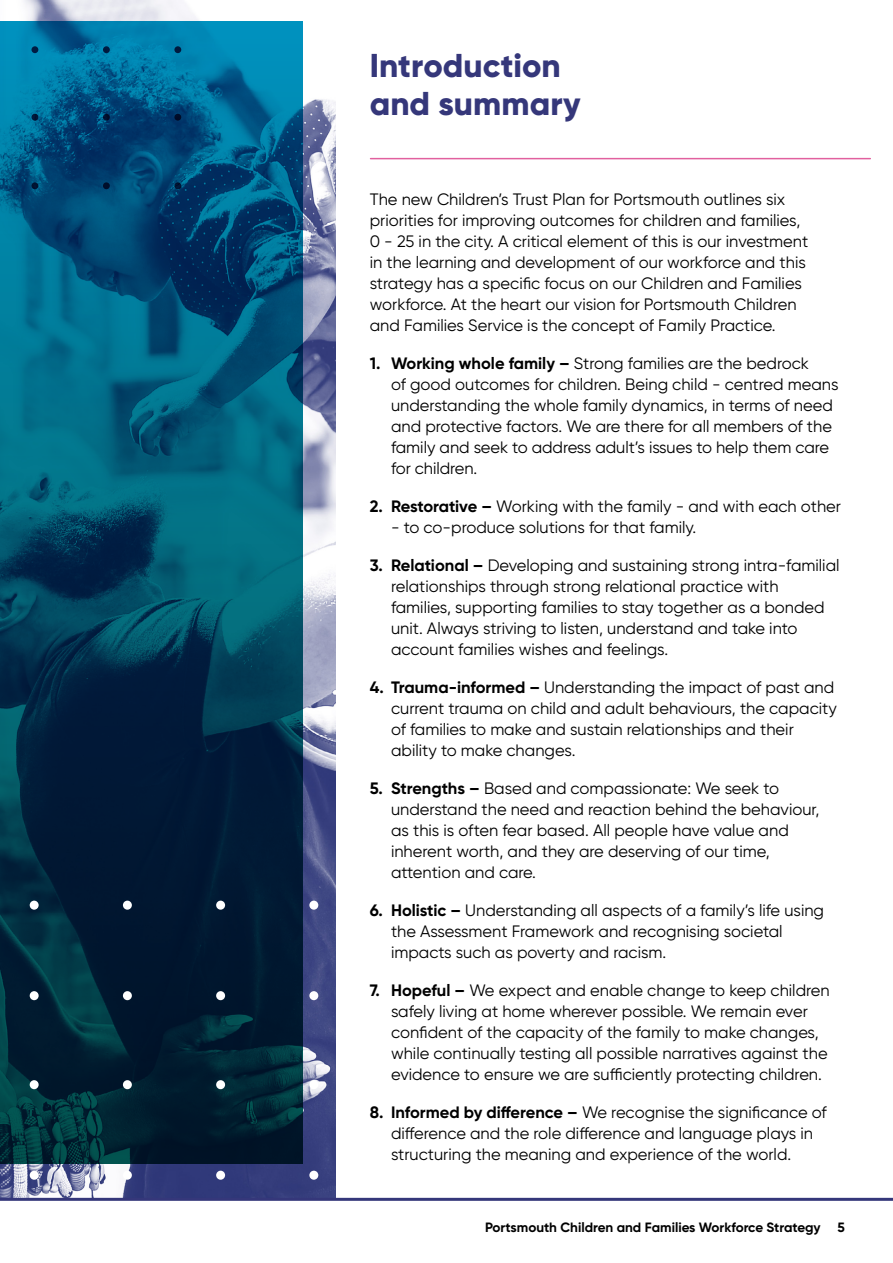
<style>
.page{position:relative;width:893px;height:1263px;background:#fff}
.page>*{position:absolute;margin:0;border:0;box-sizing:border-box;transform-origin:0 0}
.t1{font:800 33px/37.5px "Gilroy";color:#35377a}
.t2{font:16.5px/21px "Gilroy";color:#000}
.t3{font:700 13.5px "Gilroy";color:#000}
.s1{font-weight:700}
</style>
<div class="page">
<img style="left:0;top:0;width:336px;height:1198px">
<svg style="left:0;top:21px;width:303px;height:1142px;background:#00425f"></svg>
<div style="left:30px;top:901px;width:9px;height:9px;background:#fff;border-radius:50%"></div>
<div style="left:30px;top:991px;width:9px;height:9px;background:#fff;border-radius:50%"></div>
<div style="left:123px;top:901px;width:9px;height:9px;background:#fff;border-radius:50%"></div>
<div style="left:123px;top:991px;width:9px;height:9px;background:#fff;border-radius:50%"></div>
<div style="left:216px;top:901px;width:9px;height:9px;background:#fff;border-radius:50%"></div>
<div style="left:216px;top:991px;width:9px;height:9px;background:#fff;border-radius:50%"></div>
<div style="left:309px;top:901px;width:9px;height:9px;background:#fff;border-radius:50%"></div>
<div style="left:309px;top:991px;width:9px;height:9px;background:#fff;border-radius:50%"></div>
<div style="left:30px;top:1080px;width:9px;height:9px;background:#fff;border-radius:50%"></div>
<div style="left:30px;top:1171px;width:9px;height:9px;background:#fff;border-radius:50%"></div>
<div style="left:123px;top:1080px;width:9px;height:9px;background:#fff;border-radius:50%"></div>
<div style="left:123px;top:1171px;width:9px;height:9px;background:#fff;border-radius:50%"></div>
<div style="left:216px;top:1080px;width:9px;height:9px;background:#fff;border-radius:50%"></div>
<div style="left:216px;top:1171px;width:9px;height:9px;background:#fff;border-radius:50%"></div>
<div style="left:309px;top:1080px;width:9px;height:9px;background:#fff;border-radius:50%"></div>
<div style="left:309px;top:1171px;width:9px;height:9px;background:#fff;border-radius:50%"></div>
<div style="left:31px;top:46px;width:7px;height:7px;background:#001c43;border-radius:50%"></div>
<div style="left:103px;top:46px;width:7px;height:7px;background:#001b40;border-radius:50%"></div>
<div style="left:174px;top:46px;width:7px;height:7px;background:#00193f;border-radius:50%"></div>
<div style="left:31px;top:114px;width:7px;height:7px;background:#00173a;border-radius:50%"></div>
<div style="left:31px;top:182px;width:7px;height:7px;background:#001331;border-radius:50%"></div>
<div style="left:103px;top:114px;width:7px;height:7px;background:#001130;border-radius:50%"></div>
<div style="left:103px;top:182px;width:7px;height:7px;background:#000f2b;border-radius:50%"></div>
<div style="left:174px;top:114px;width:7px;height:7px;background:#000c28;border-radius:50%"></div>
<svg style="left:174px;top:182px;width:7px;height:7px"></svg>
<hr style="left:371px;top:158px;width:499px;height:1px;background:#e1609e">
<svg style="left:0;top:1198px;width:893px;height:3px;background:#3f4181"></svg>
<h1 class="t1" style="left:370px;top:47px;width:212px">Introduction and summary</h1>
<p class="t2" style="left:370px;top:188px;width:440px">The new Children’s Trust Plan for Portsmouth outlines six priorities for improving outcomes for children and families, 0 - 25 in the city. A critical element of this is our investment in the learning and development of our workforce and this strategy has a specific focus on our Children and Families workforce. At the heart our vision for Portsmouth Children and Families Service is the concept of Family Practice.</p>
<p class="t2" style="left:391px;top:352px;width:449px;text-indent:-21px"><span class="s1">1. Working whole family –</span> Strong families are the bedrock<br>of good outcomes for children. Being child - centred means understanding the whole family dynamics, in terms of need and protective factors. We are there for all members of the family and seek to address adult’s issues to help them care for children.</p>
<p class="t2" style="left:370px;top:495px;width:473px"><span class="s1">2. Restorative –</span> Working with the family - and with each other</p>
<p class="t2" style="left:391px;top:516px;width:307px">- to co-produce solutions for that family.</p>
<p class="t2" style="left:391px;top:554px;width:450px;text-indent:-21px"><span class="s1">3. Relational –</span> Developing and sustaining strong intra-familial relationships through strong relational practice with families, supporting families to stay together as a bonded unit. Always striving to listen, understand and take into account families wishes and feelings.</p>
<p class="t2" style="left:391px;top:676px;width:447px;text-indent:-21px"><span class="s1">4. Trauma-informed –</span> Understanding the impact of past and current trauma on child and adult behaviours, the capacity of families to make and sustain relationships and their ability to make changes.</p>
<p class="t2" style="left:391px;top:777px;width:430px;text-indent:-21px"><span class="s1">5. Strengths –</span> Based and compassionate: We seek to understand the need and reaction behind the behaviour, as this is often fear based. All people have value and inherent worth, and they are deserving of our time, attention and care.</p>
<p class="t2" style="left:391px;top:899px;width:435px;text-indent:-21px"><span class="s1">6. Holistic –</span> Understanding all aspects of a family’s life using the Assessment Framework and recognising societal impacts such as poverty and racism.</p>
<p class="t2" style="left:391px;top:979px;width:440px;text-indent:-21px"><span class="s1">7. Hopeful –</span> We expect and enable change to keep children safely living at home wherever possible. We remain ever confident of the capacity of the family to make changes, while continually testing all possible narratives against the evidence to ensure we are sufficiently protecting children.</p>
<p class="t2" style="left:391px;top:1101px;width:437px;text-indent:-21px"><span class="s1">8. Informed by difference –</span> We recognise the significance of difference and the role difference and language plays in structuring the meaning and experience of the world.</p>
<p class="t3" style="left:485px;top:1218px;width:337px">Portsmouth Children and Families Workforce Strategy</p>
<p class="t3" style="left:837px;top:1218px;width:9px">5</p>
</div>
